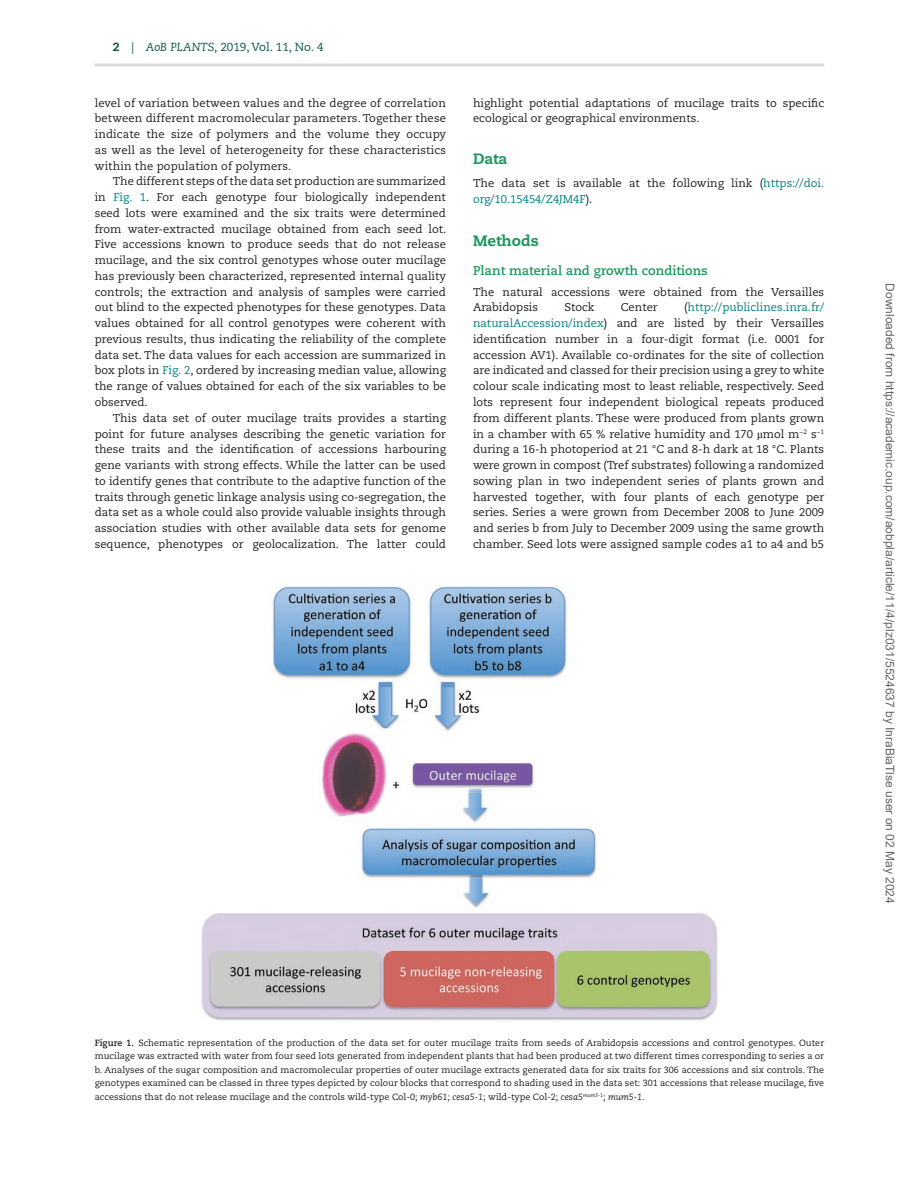
<style>
.page{position:relative;width:919px;height:1187px;background:#fff}
.page>*{position:absolute;margin:0;border:0;box-sizing:border-box;transform-origin:0 0}
.t1{font:800 15px "Caecilia LT Std";color:#1e985e}
.t2{font:700 12.75px "Caecilia LT Std";color:#1e985e}
.t3{font:12px "Arial";color:#666}
.t4{font:11.7px "Caecilia LT Std";color:#0d5948}
.t5{font:11.25px/15.8px "Caecilia LT Std";color:#231f20;text-align:justify}
.t6{font:9px/13.5px "Caecilia LT Std";color:#231f20;text-align:justify}
.s1{font-weight:800}
.s2{font-style:italic}
.s3{color:#008181}
.s4{font-family:"Gandhari Unicode"}
.s5{font-weight:700}
</style>
<div class="page">
<hr style="left:95px;top:63px;width:729px;height:3px;background:#dcdddf">
<img style="left:201px;top:585px;width:517px;height:436px">
<p class="t4" style="left:113px;top:41px;width:212px"><span class="s1">2</span> | <span class="s2">AoB PLANTS</span>, 2019, Vol. 11, No. 4</p>
<p class="t5" style="left:95px;top:95px;width:353px">level of variation between values and the degree of correlation between different macromolecular parameters. Together these indicate the size of polymers and the volume they occupy as well as the level of heterogeneity for these characteristics within the population of polymers.</p>
<p class="t5" style="left:95px;top:174px;width:353px;text-indent:18px">The different steps of the data set production are summarized in <span class="s3">Fig. 1</span>. For each genotype four biologically independent seed lots were examined and the six traits were determined from water-extracted mucilage obtained from each seed lot.<br>Five accessions known to produce seeds that do not release mucilage, and the six control genotypes whose outer mucilage has previously been characterized, represented internal quality controls; the extraction and analysis of samples were carried out blind to the expected phenotypes for these genotypes. Data values obtained for all control genotypes were coherent with previous results, thus indicating the reliability of the complete data set. The data values for each accession are summarized in box plots in <span class="s3">Fig. 2</span>, ordered by increasing median value, allowing the range of values obtained for each of the six variables to be observed.</p>
<p class="t5" style="left:95px;top:410px;width:353px;text-indent:18px">This data set of outer mucilage traits provides a starting point for future analyses describing the genetic variation for these traits and the identification of accessions harbouring gene variants with strong effects. While the latter can be used to identify genes that contribute to the adaptive function of the traits through genetic linkage analysis using co-segregation, the data set as a whole could also provide valuable insights through association studies with other available data sets for genome sequence, phenotypes or geolocalization. The latter could</p>
<p class="t5" style="left:473px;top:95px;width:352px">highlight potential adaptations of mucilage traits to specific ecological or geographical environments.</p>
<h1 class="t1" style="left:473px;top:150px;width:36px">Data</h1>
<p class="t5" style="left:473px;top:175px;width:352px">The data set is available at the following link (<span class="s3">https://doi. org/10.15454/Z4JM4F</span>).</p>
<h1 class="t1" style="left:473px;top:231px;width:67px">Methods</h1>
<p class="t2" style="left:473px;top:263px;width:236px">Plant material and growth conditions</p>
<p class="t5" style="left:473px;top:284px;width:353px">The natural accessions were obtained from the Versailles<br>Arabidopsis</p>
<p class="t5" style="left:473px;top:300px;width:353px;text-indent:211px">(<span class="s3">http://publiclines.inra.fr/ naturalAccession/index</span>) and are listed by their Versailles identification number in a four-digit format (i.e. 0001 for accession AV1). Available co-ordinates for the site of collection are indicated and classed for their precision using a grey to white colour scale indicating most to least reliable, respectively. Seed lots represent four independent biological repeats produced from different plants. These were produced from plants grown in a chamber with 65 % relative humidity and 170 <span class="s4">µ</span>mol m<sup>−2</sup> s<sup>−1 </sup>during a 16-h photoperiod at 21 °C and 8-h dark at 18 °C. Plants were grown in compost (Tref substrates) following a randomized sowing plan in two independent series of plants grown and harvested together, with four plants of each genotype per series. Series a were grown from December 2008 to June 2009 and series b from July to December 2009 using the same growth chamber. Seed lots were assigned sample codes a1 to a4 and b5</p>
<p class="t5" style="left:564px;top:300px;width:32px">Stock</p>
<p class="t5" style="left:620px;top:300px;width:38px">Center</p>
<p class="t6" style="left:95px;top:1036px;width:730px"><span class="s5">Figure 1.</span> Schematic representation of the production of the data set for outer mucilage traits from seeds of Arabidopsis accessions and control genotypes. Outer mucilage was extracted with water from four seed lots generated from independent plants that had been produced at two different times corresponding to series a or b. Analyses of the sugar composition and macromolecular properties of outer mucilage extracts generated data for six traits for 306 accessions and six controls. The genotypes examined can be classed in three types depicted by colour blocks that correspond to shading used in the data set: 301 accessions that release mucilage, five accessions that do not release mucilage and the controls wild-type Col-0; <span class="s2">myb61</span>; <span class="s2">cesa5-1</span>; wild-type Col-2; <span class="s2">cesa5</span><sup>mum3-1</sup>; <span class="s2">mum5-1</span>.</p>
<p class="t3" style="left:894px;top:283px;width:621px;rotate:90deg">Downloaded from https://academic.oup.com/aobpla/article/11/4/plz031/5524637 by InraBiaTlse user on 02 May 2024</p>
</div>
